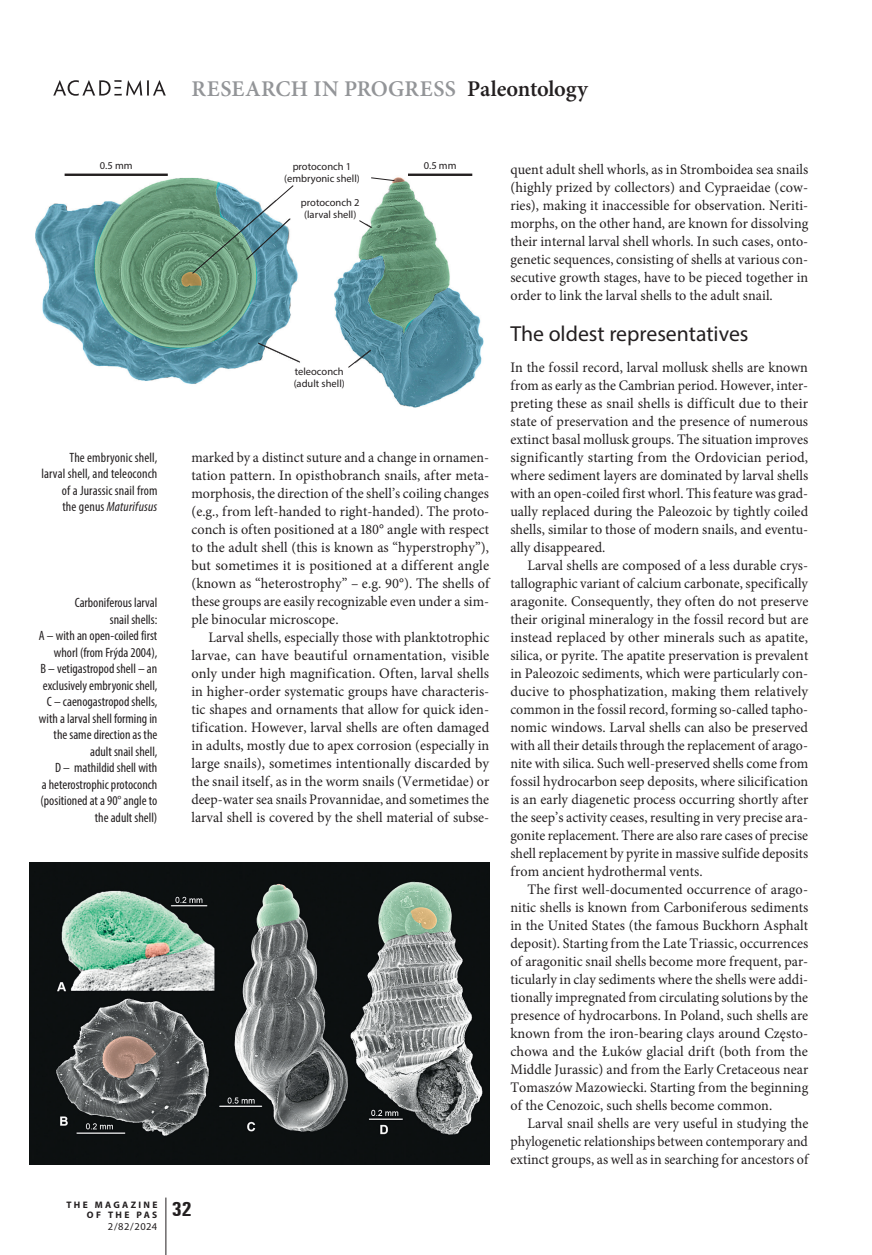
<style>
.page{position:relative;width:872px;height:1255px;background:#fff}
.page>*{position:absolute;margin:0;border:0;box-sizing:border-box;transform-origin:0 0}
.t1{font:600 22.5px "Minion Pro";color:#939598}
.t2{font:21.75px "Myriad Pro";color:#231f20}
.t3{font:700 condensed 21px "Unitus TEE";color:#231f20}
.t4{font:14.55px/18px "Minion Pro";letter-spacing:.005em;color:#231f20;text-align:justify}
.t5{font:14.55px/18px "Minion Pro";letter-spacing:.005em;color:#231f20;text-align:justify;scale:.96 1}
.t6{font:condensed 13.5px/16.5px "Myriad Pro";color:#231f20;text-align:right}
.t7{font:10.5px/12px "Myriad Pro";color:#231f20;text-align:center}
.t8{font:700 9.45px/10.5px "Myriad Pro";letter-spacing:.245em;color:#231f20;text-align:right}
.s1{color:#231f20}
.s2{font-style:italic}
</style>
<div class="page">
<hr style="left:166px;top:1197px;width:1px;height:57px;background:#231f20">
<img style="left:36px;top:173px;width:447px;height:234px">
<img style="left:30px;top:863px;width:459px;height:300px">
<hr style="left:65px;top:173px;width:103px;height:3px;background:#231f20">
<hr style="left:408px;top:173px;width:64px;height:3px;background:#231f20">
<svg style="left:192px;top:184px;width:102px;height:90px"></svg>
<svg style="left:257px;top:342px;width:44px;height:21px"></svg>
<svg style="left:347px;top:349px;width:25px;height:19px"></svg>
<svg style="left:370px;top:177px;width:25px;height:4px"></svg>
<svg style="left:358px;top:219px;width:14px;height:10px"></svg>
<svg style="left:53px;top:80px;width:113px;height:16px"></svg>
<h1 class="t1" style="left:191px;top:73px;width:398px">RESEARCH IN PROGRESS <span class="s1">Paleontology</span></h1>
<p class="t7" style="left:100px;top:159px;width:34px">0.5 mm</p>
<p class="t7" style="left:424px;top:159px;width:34px">0.5 mm</p>
<p class="t7" style="left:284px;top:160px;width:77px">protoconch 1 (embryonic shell)</p>
<p class="t7" style="left:301px;top:196px;width:60px">protoconch 2 (larval shell)</p>
<p class="t6" style="left:41px;top:449px;width:117px">The embryonic shell,<br>larval shell, and teleoconch of a Jurassic snail from<br>the genus <span class="s2">Maturifusus</span></p>
<p class="t6" style="left:39px;top:594px;width:120px">Carboniferous larval<br>snail shells:<br>A – with an open-coiled first whorl (from Frýda 2004),<br>B – vetigastropod shell – an exclusively embryonic shell,<br>C – caenogastropod shells, with a larval shell forming in the same direction as the adult snail shell,<br>D – mathildid shell with<br>a heterostrophic protoconch (positioned at a 90° angle to the adult shell)</p>
<p class="t7" style="left:294px;top:365px;width:53px;text-align:left">teleoconch (adult shell)</p>
<p class="t5" style="left:191px;top:448px;width:312px">marked by a distinct suture and a change in ornamen&shy;tation pattern. In opisthobranch snails, after meta&shy;morphosis, the direction of the shell’s coiling changes (e.g., from left-handed to right-handed). The proto&shy;conch is often positioned at a 180° angle with respect to the adult shell (this is known as “hyperstrophy”), but sometimes it is positioned at a different angle (known as “heterostrophy” – e.g. 90°). The shells of these groups are easily recognizable even under a sim&shy;ple binocular microscope.</p>
<p class="t4" style="left:191px;top:628px;width:299px;text-indent:17px">Larval shells, especially those with planktotrophic larvae, can have beautiful ornamentation, visible only under high magnification. Often, larval shells in higher-order systematic groups have characteris&shy;tic shapes and ornaments that allow for quick iden&shy;tification. However, larval shells are often damaged in adults, mostly due to apex corrosion (especially in large snails), sometimes intentionally discarded by the snail itself, as in the worm snails (Verm etidae) or deep-water sea snails Provannidae, and sometimes the larval shell is covered by the shell material of subse-</p>
<p class="t8" style="left:67px;top:1198px;width:92px">THE MAGAZINE<br>OF THE PAS</p>
<p class="t7" style="left:108px;top:1220px;width:51px">2/82/2024</p>
<h3 class="t3" style="left:172px;top:1196px;width:21px">32</h3>
<p class="t4" style="left:510px;top:160px;width:299px">quent adult shell whorls, as in Stro mboidea sea snails (highly prized by collectors) and Cypraeidae (cow&shy;ries), making it inaccessible for observation. Neriti&shy;morphs, on the other hand, are known for dissolving their internal larval shell whorls. In such cases, onto&shy;genetic sequences, consisting of shells at various con&shy;secutive growth stages, have to be pieced together in order to link the larval shells to the adult snail.</p>
<h2 class="t2" style="left:510px;top:320px;width:239px">The oldest representatives</h2>
<p class="t4" style="left:510px;top:358px;width:299px">In the fossil record, larval mollusk shells are known from as early as the Cambrian period. However, inter&shy;preting these as snail shells is difficult due to their state of preservation and the presence of numerous extinct basal mollusk groups. The situation improves significantly starting from the Ordovician period, where sediment layers are dominated by larval shells with an open-coiled first whorl. This feature was grad&shy;ually replaced during the Paleozoic by tightly coiled shells, similar to those of modern snails, and eventu&shy;ally disappeared.</p>
<p class="t4" style="left:510px;top:556px;width:299px;text-indent:17px">Larval shells are composed of a less durable crys&shy;tallographic variant of calcium carbonate, specifically aragonite. Consequently, they often do not preserve their original mineralogy in the fossil record but are instead replaced by other minerals such as apatite, silica, or pyrite. The apatite preservation is prevalent in Paleozoic sediments, which were particularly con&shy;ducive to phosphatization, making them relatively common in the fossil record, forming so-called tapho&shy;nomic windows. Larval shells can also be preserved with all their details through the replacement of arago&shy;nite with silica. Such well-preserved shells come from fossil hydrocarbon seep deposits, where silicification is an early diagenetic process occurring shortly after the seep’s activity ceases, resulting in very precise ara&shy;gonite replacement. There are also rare cases of precise shell replacement by pyrite in massive sulfide deposits from ancient hydrothermal vents.</p>
<p class="t4" style="left:510px;top:880px;width:299px;text-indent:17px">The first well-documented occurrence of arago&shy;nitic shells is known from Carboniferous sediments in the United States (the famous Buckhorn Asphalt deposit). Starting from the Late Triassic, occurrences of aragonitic snail shells become more frequent, par&shy;ticularly in clay sediments where the shells were addi&shy;tionally impregnated from circulating solutions by the presence of hydrocarbons. In Poland, such shells are known from the iron-bearing clays around Często&shy;chowa and the Łuków glacial drift (both from the Middle Jurassic) and from the Early Cretaceous near Tomaszów Mazowiecki. Starting from the beginning of the Cenozoic, such shells become common.</p>
<p class="t4" style="left:510px;top:1114px;width:299px;text-indent:17px">Larval snail shells are very useful in studying the phylogenetic relationships between contemporary and extinct groups, as well as in searching for ancestors of</p>
</div>
